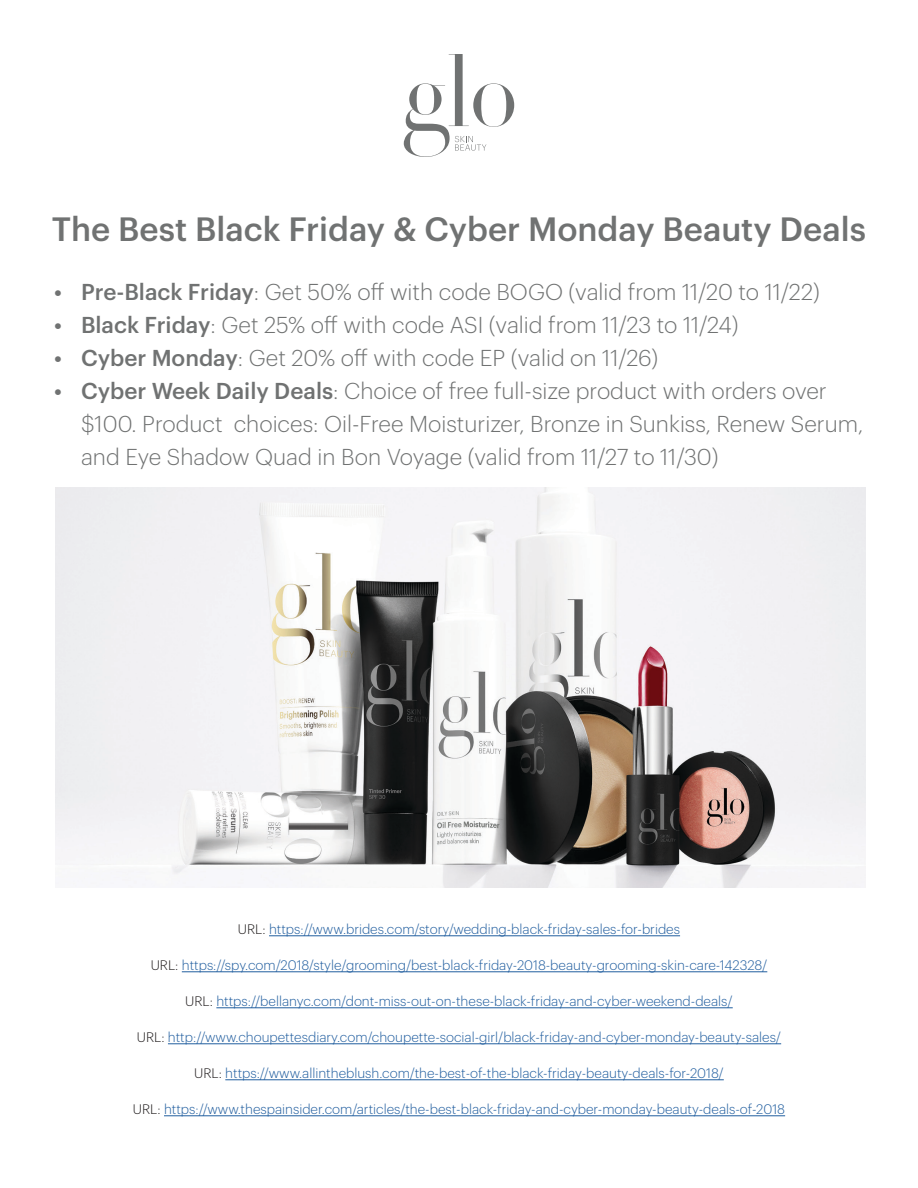
<style>
.page{position:relative;width:918px;height:1188px;background:#fff}
.page>*{position:absolute;margin:0;border:0;box-sizing:border-box;transform-origin:0 0}
.t1{font:500 33px "Graphik";color:#707272}
.t2{font:300 22.5px/33px "Graphik";color:#707272}
.t3{font:300 13.5px "Graphik";color:#215e9f}
.s1{font-weight:500}
.s2{color:#231f20}
</style>
<div class="page">
<svg style="left:404px;top:54px;width:110px;height:103px"></svg>
<hr style="left:269px;top:935px;width:411px;height:1px;background:#215e9f">
<hr style="left:182px;top:971px;width:585px;height:1px;background:#215e9f">
<hr style="left:216px;top:1007px;width:517px;height:1px;background:#215e9f">
<hr style="left:168px;top:1043px;width:613px;height:1px;background:#215e9f">
<hr style="left:225px;top:1079px;width:499px;height:1px;background:#215e9f">
<hr style="left:164px;top:1115px;width:621px;height:1px;background:#215e9f">
<img style="left:56px;top:488px;width:810px;height:399px">
<p class="t1" style="left:52px;top:204px;width:816px">The Best Black Friday &amp; Cyber Monday Beauty Deals</p>
<p class="t2" style="left:54px;top:273px;width:767px"><span class="s1">• Pre-Black Friday</span>: Get 50% off with code BOGO (valid from 11/20 to 11/22)</p>
<p class="t2" style="left:54px;top:306px;width:686px"><span class="s1">• Black Friday</span>: Get 25% off with code ASI (valid from 11/23 to 11/24)</p>
<p class="t2" style="left:54px;top:339px;width:606px"><span class="s1">• Cyber Monday</span>: Get 20% off with code EP (valid on 11/26)</p>
<p class="t2" style="left:81px;top:372px;width:784px;text-indent:-27px"><span class="s1">• Cyber Week Daily Deals</span>: Choice of free full-size product with orders over $100. Product choices: Oil-Free Moisturizer, Bronze in Sunkiss, Renew Serum, and Eye Shadow Quad in Bon Voyage (valid from 11/27 to 11/30)</p>
<p class="t3" style="left:238px;top:920px;width:444px"><span class="s2">URL:</span> https://www.brides.com/story/wedding-black-friday-sales-for-brides</p>
<p class="t3" style="left:151px;top:956px;width:618px"><span class="s2">URL:</span> https://spy.com/2018/style/grooming/best-black-friday-2018-beauty-grooming-skin-care-142328/</p>
<p class="t3" style="left:185px;top:992px;width:549px"><span class="s2">URL:</span> https://bellanyc.com/dont-miss-out-on-these-black-friday-and-cyber-weekend-deals/</p>
<p class="t3" style="left:137px;top:1028px;width:646px"><span class="s2">URL:</span> http://www.choupettesdiary.com/choupette-social-girl/black-friday-and-cyber-monday-beauty-sales/</p>
<p class="t3" style="left:194px;top:1064px;width:531px"><span class="s2">URL:</span> https://www.allintheblush.com/the-best-of-the-black-friday-beauty-deals-for-2018/</p>
<p class="t3" style="left:133px;top:1100px;width:654px"><span class="s2">URL:</span> https://www.thespainsider.com/articles/the-best-black-friday-and-cyber-monday-beauty-deals-of-2018</p>
</div>
